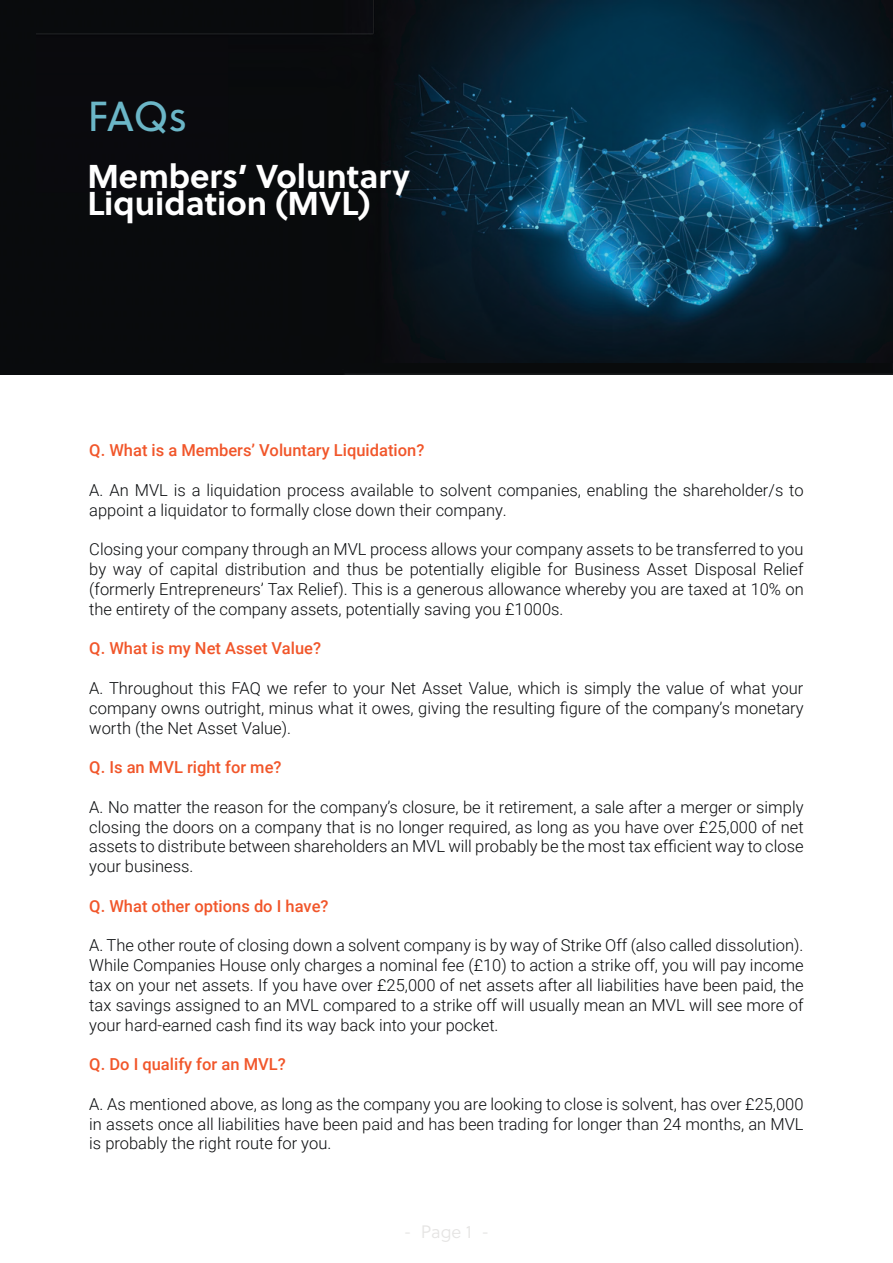
<style>
.page{position:relative;width:893px;height:1263px;background:#fff}
.page>*{position:absolute;margin:0;border:0;box-sizing:border-box;transform-origin:0 0}
.t1{font:41.85px "Soleil";color:#6bb6c7}
.t2{font:700 33px/27px "Soleil";color:#fff}
.t3{font:18px "Soleil Lt";color:#e5e4e3}
.t4{font:300 16.5px/19.8px "Roboto";color:#090b0d;text-align:justify}
.t5{font:500 16.5px "Roboto";color:#f1562a}
</style>
<div class="page">
<div style="left:0;top:0;width:893px;height:375px;background:#090b0d"></div>
<img style="left:36px;top:0;width:857px;height:362px">
<h1 class="t1" style="left:87px;top:86px;width:102px">FAQs</h1>
<h2 class="t2" style="left:87px;top:161px;width:324px">Members’ Voluntary<br>Liquidation (MVL)</h2>
<p class="t5" style="left:89px;top:439px;width:336px">Q. What is a Members’ Voluntary Liquidation?</p>
<p class="t4" style="left:89px;top:479px;width:716px">A. An MVL is a liquidation process available to solvent companies, enabling the shareholder/s to appoint a liquidator to formally close down their company.</p>
<p class="t4" style="left:89px;top:539px;width:716px">Closing your company through an MVL process allows your company assets to be transferred to you by way of capital distribution and thus be potentially eligible for Business Asset Disposal Relief (formerly Entrepreneurs’ Tax Relief). This is a generous allowance whereby you are taxed at 10% on the entirety of the company assets, potentially saving you £1000s.</p>
<p class="t5" style="left:89px;top:637px;width:233px">Q. What is my Net Asset Value?</p>
<p class="t4" style="left:89px;top:677px;width:716px">A. Throughout this FAQ we refer to your Net Asset Value, which is simply the value of what your company owns outright, minus what it owes, giving the resulting figure of the company’s monetary worth (the Net Asset Value).</p>
<p class="t5" style="left:89px;top:756px;width:194px">Q. Is an MVL right for me?</p>
<p class="t4" style="left:89px;top:796px;width:716px">A. No matter the reason for the company’s closure, be it retirement, a sale after a merger or simply closing the doors on a company that is no longer required, as long as you have over £25,000 of net assets to distribute between shareholders an MVL will probably be the most tax efficient way to close your business.</p>
<p class="t5" style="left:89px;top:894px;width:241px">Q. What other options do I have?</p>
<p class="t4" style="left:89px;top:935px;width:716px">A. The other route of closing down a solvent company is by way of Strike Off (also called dissolution).<br>While Companies House only charges a nominal fee (£10) to action a strike off, you will pay income tax on your net assets. If you have over £25,000 of net assets after all liabilities have been paid, the tax savings assigned to an MVL compared to a strike off will usually mean an MVL will see more of your hard-earned cash find its way back into your pocket.</p>
<p class="t5" style="left:89px;top:1053px;width:198px">Q. Do I qualify for an MVL?</p>
<p class="t4" style="left:89px;top:1093px;width:716px">A. As mentioned above, as long as the company you are looking to close is solvent, has over £25,000 in assets once all liabilities have been paid and has been trading for longer than 24 months, an MVL is probably the right route for you.</p>
<p class="t3" style="left:403px;top:1219px;width:88px">- Page 1 -</p>
</div>
